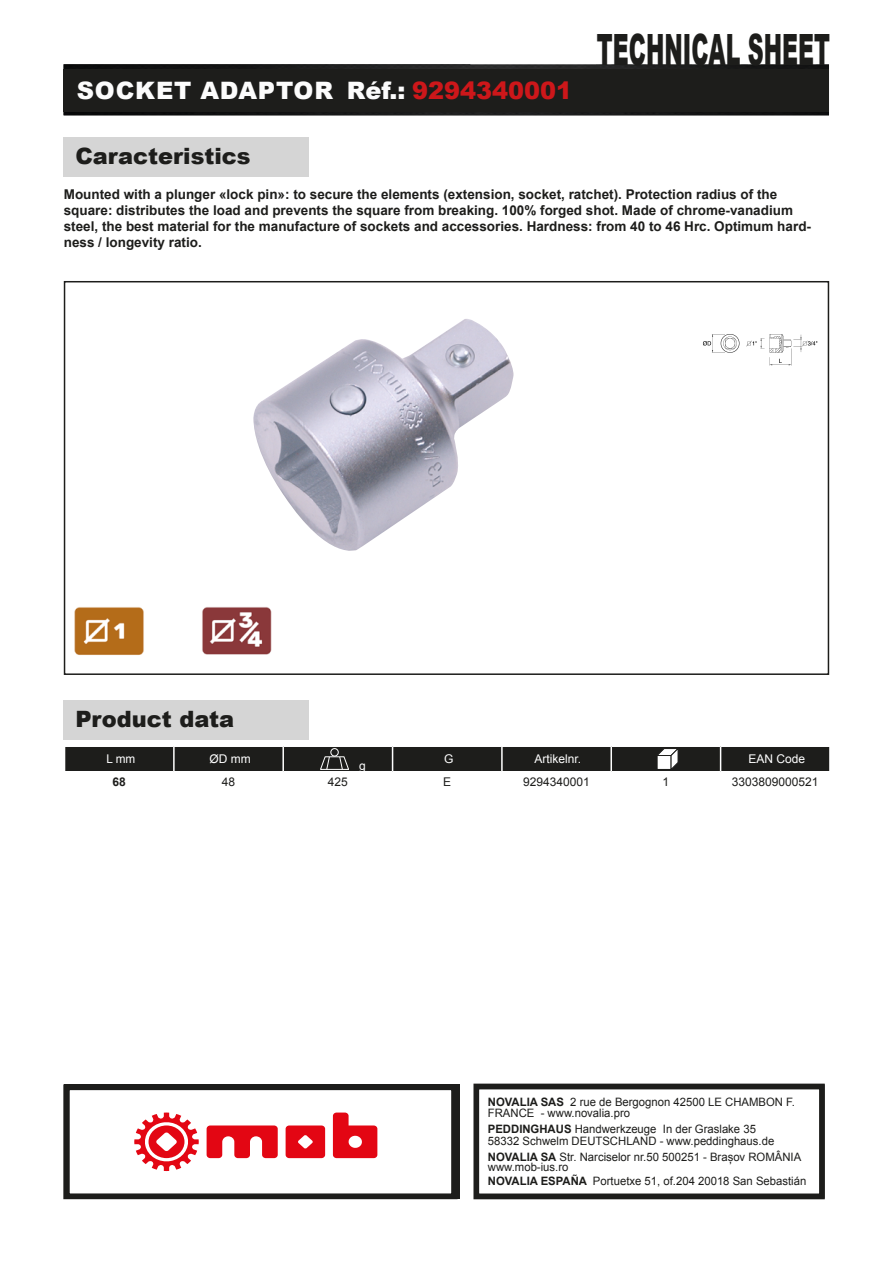
<style>
.page{position:relative;width:893px;height:1263px;background:#fff}
.page>*{position:absolute;margin:0;border:0;box-sizing:border-box;transform-origin:0 0}
.t1{font:900 43.2px "Arial";color:#1d1d1b;scale:.51 1}
.t2{font:900 24px "Arial";color:#fcfcfc}
.t3{font:900 22.5px "Arial";color:#1d1d1b}
.t4{font:700 13.5px/16.2px "Arial";color:#1d1d1b}
.t5{font:12.9px/14.2px "Arial";color:#1d1d1b}
.t6{font:700 12.9px "Arial";color:#1d1d1b}
.t7{font:12px "Arial";color:#1d1d1b}
.t8{font:12px "Arial";color:#fff}
.t9{font:700 12px "Arial";color:#1d1d1b}
.t10{font:11.55px/11.6px "Arial";color:#1d1d1b}
.s1{color:#cd171a}
.s2{font-weight:700}
</style>
<div class="page">
<img style="left:64px;top:64px;width:765px;height:51px">
<div style="left:64px;top:69px;width:765px;height:43px;background:#1d1d1b"></div>
<div style="left:64px;top:137px;width:245px;height:40px;background:#d5d5d5"></div>
<div style="left:64px;top:281px;width:765px;height:394px;border:2px solid #1d1d1b"></div>
<div style="left:64px;top:700px;width:245px;height:39px;background:#d5d5d5"></div>
<svg style="left:65px;top:746px;width:765px;height:26px;background:#353534"></svg>
<img style="left:253px;top:319px;width:260px;height:232px">
<img style="left:703px;top:334px;width:115px;height:32px">
<img style="left:74px;top:607px;width:70px;height:48px">
<img style="left:202px;top:607px;width:70px;height:48px">
<div style="left:473px;top:1084px;width:352px;height:115px;border:6px solid #1d1d1b"></div>
<div style="left:64px;top:1084px;width:393px;height:115px;border:6px solid #1d1d1b"></div>
<svg style="left:207px;top:1125px;width:71px;height:33px"></svg>
<svg style="left:286px;top:1125px;width:39px;height:33px"></svg>
<svg style="left:134px;top:1112px;width:65px;height:59px"></svg>
<svg style="left:333px;top:1112px;width:44px;height:46px"></svg>
<h2 class="t2" style="left:77px;top:73px;width:497px">SOCKET ADAPTOR Réf.: <span class="s1">9294340001</span></h2>
<h1 class="t1" style="left:597px;top:18px;width:458px">TECHNICAL SHEET</h1>
<h3 class="t3" style="left:75px;top:140px;width:177px">Caracteristics</h3>
<p class="t4" style="left:64px;top:186px;width:749px">Mounted with a plunger «lock pin»: to secure the elements (extension, socket, ratchet). Protection radius of the square: distributes the load and prevents the square from breaking. 100% forged shot. Made of chrome-vanadium steel, the best material for the manufacture of sockets and accessories. Hardness: from 40 to 46 Hrc. Optimum hard&shy;ness / longevity ratio.</p>
<h3 class="t3" style="left:75px;top:702px;width:160px">Product data</h3>
<p class="t8" style="left:106px;top:751px;width:30px">L mm</p>
<p class="t8" style="left:210px;top:751px;width:43px">ØD mm</p>
<p class="t8" style="left:359px;top:757px;width:8px">g</p>
<p class="t8" style="left:444px;top:751px;width:11px">G</p>
<p class="t8" style="left:535px;top:751px;width:48px">Artikelnr.</p>
<p class="t8" style="left:749px;top:751px;width:58px">EAN Code</p>
<p class="t9" style="left:113px;top:774px;width:15px">68</p>
<p class="t7" style="left:222px;top:774px;width:15px">48</p>
<p class="t7" style="left:328px;top:774px;width:22px">425</p>
<p class="t7" style="left:443px;top:774px;width:10px">E</p>
<p class="t7" style="left:523px;top:774px;width:68px">9294340001</p>
<p class="t7" style="left:663px;top:774px;width:8px">1</p>
<p class="t7" style="left:732px;top:774px;width:88px">3303809000521</p>
<p class="t10" style="left:488px;top:1096px;width:309px"><span class="s2">NOVALIA SAS</span> 2 rue de Bergognon 42500 LE CHAMBON F.<br>FRANCE - www.novalia.pro</p>
<p class="t10" style="left:488px;top:1123px;width:288px"><span class="s2">PEDDINGHAUS</span> Handwerkzeuge In der Graslake 35<br>58332 Schwelm DEUTSCHLAND - www.peddinghaus.de</p>
<p class="t10" style="left:488px;top:1151px;width:315px;line-height:10.2px"><span class="s2">NOVALIA SA</span> Str. Narciselor nr.50 500251 - Brașov ROMÂNIA www.mob-ius.ro</p>
<p class="t10" style="left:488px;top:1175px;width:320px"><span class="s2">NOVALIA ESPAÑA</span> Portuetxe 51, of.204 20018 San Sebastián</p>
<p class="t6" style="left:504px;top:1105px;width:86px">NOVALIA SAS</p>
<p class="t5" style="left:504px;top:1121px;width:181px">2 rue de Bergognon 42500<br>LE CHAMBON FEUGEROLLES<br>FRANCE<br>www.novalia.pro</p>
</div>
